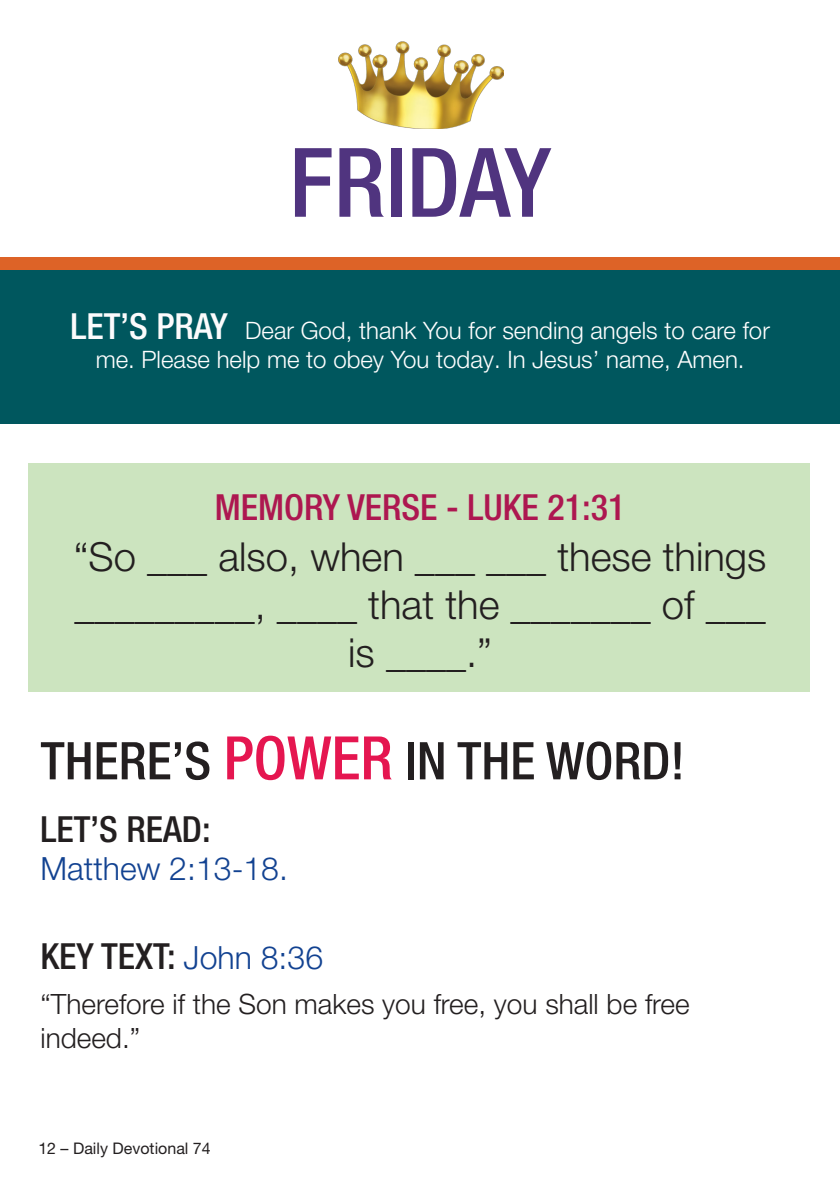
<style>
.page{position:relative;width:840px;height:1191px;background:#fff}
.page>*{position:absolute;margin:0;border:0;box-sizing:border-box;transform-origin:0 0}
.t1{font:500 condensed 96px "Helvetica Neue LT Pro";color:#50347f}
.t2{font:500 condensed 52px "Helvetica Neue LT Pro";color:#231f20}
.t3{font:300 40px/48px "Helvetica Neue LT Pro";color:#231f20;text-align:center}
.t4{font:500 condensed 36px "Helvetica Neue LT Pro";color:#231f20}
.t5{font:500 condensed 36px "Helvetica Neue LT Pro";color:#ad1750}
.t6{font:300 32px "Helvetica Neue LT Pro";color:#124291}
.t7{font:300 28px/33.6px "Helvetica Neue LT Pro";color:#231f20}
.t8{font:300 24px "Helvetica Neue LT Pro";color:#fff}
.t9{font:16px "Helvetica Neue LT Pro";color:#231f20}
.s1{font-weight:500;font-stretch:condensed;font-size:36px;color:#fcfbfc}
.s2{font-size:60px;color:#e51650}
.s3{font-weight:300;font-stretch:normal;font-size:32px;color:#124291}
</style>
<div class="page">
<div style="left:28px;top:463px;width:781px;height:228px;background:#cce4bf"></div>
<img style="left:338px;top:41px;width:165px;height:87px">
<div style="left:0;top:257px;width:839px;height:166px;background:#00575e"></div>
<div style="left:0;top:257px;width:839px;height:12px;background:#dd6327"></div>
<p class="t1" style="left:289px;top:125px;width:263px">FRIDAY</p>
<p class="t8" style="left:70px;top:315px;width:700px"><span class="s1">LET’S PRAY</span> Dear God, thank You for sending angels to care for</p>
<p class="t8" style="left:96px;top:344px;width:650px">me. Please help me to obey You today. In Jesus’ name, Amen.</p>
<p class="t5" style="left:215px;top:486px;width:412px">MEMORY VERSE - LUKE 21:31</p>
<p class="t3" style="left:74px;top:532px;width:693px">“So ___ also, when ___ ___ these things</p>
<p class="t3" style="left:74px;top:580px;width:692px">_________, ____ that the _______ of ___ is ____.”</p>
<h2 class="t2" style="left:41px;top:730px;width:645px">THERE’S <span class="s2">POWER</span> IN THE WORD!</h2>
<p class="t4" style="left:41px;top:807px;width:171px">LET’S READ:</p>
<p class="t6" style="left:41px;top:849px;width:249px">Matthew 2:13-18.</p>
<p class="t4" style="left:41px;top:935px;width:284px">KEY TEXT: <span class="s3">John 8:36</span></p>
<p class="t7" style="left:41px;top:986px;width:650px">“Therefore if the Son makes you free, you shall be free indeed.”</p>
<p class="t9" style="left:38px;top:1138px;width:174px">12 – Daily Devotional 74</p>
</div>
